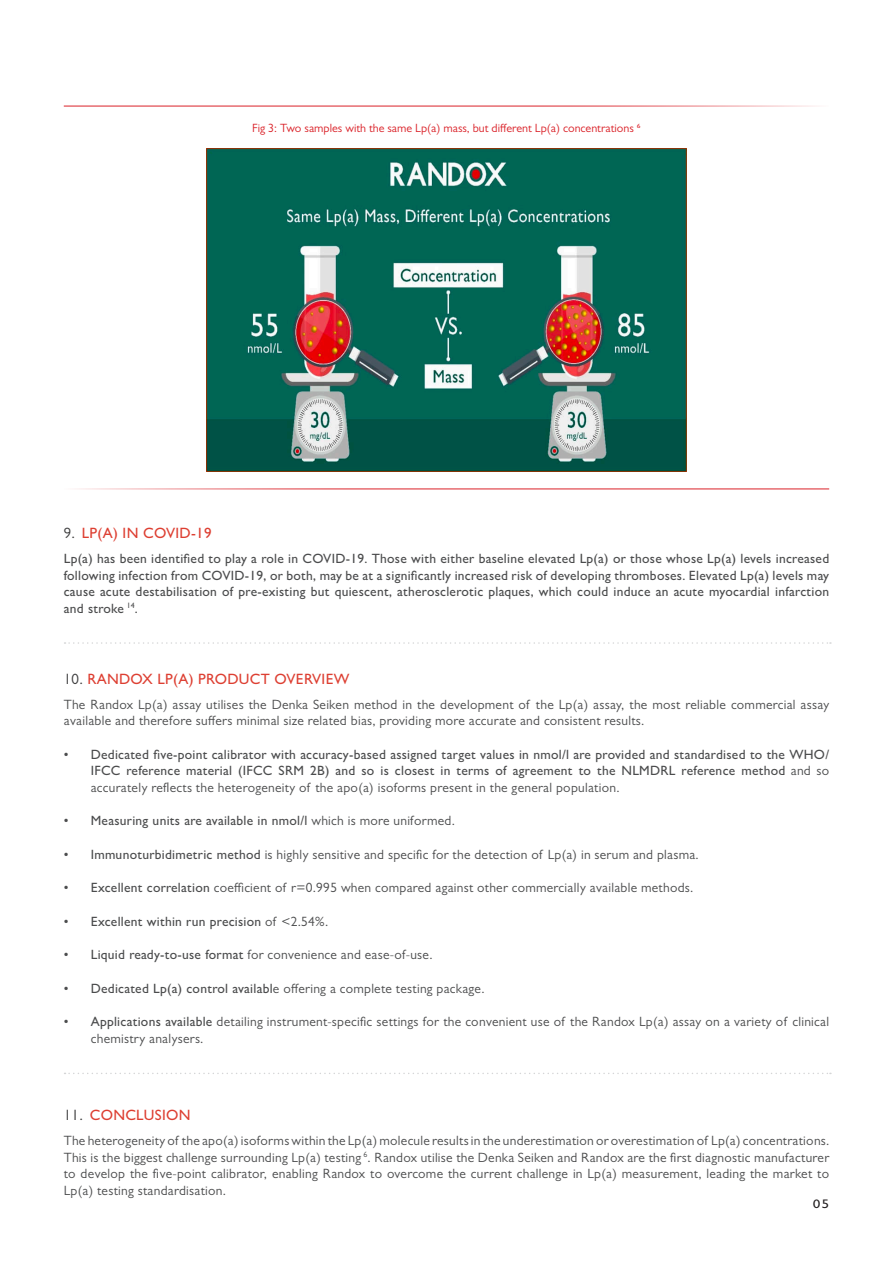
<style>
.page{position:relative;width:893px;height:1263px;background:#fff}
.page>*{position:absolute;margin:0;border:0;box-sizing:border-box;transform-origin:0 0}
.t1{font:24px "Gill Sans MT Pro";color:#231f20}
.Section_title_6_Colu{font:500 15px "Gill Sans MT Pro";letter-spacing:.02em;color:#dd3f32}
.Body_Copy{font:13.5px/16.5px "Gill Sans MT Pro";letter-spacing:.02em;color:#4b4c4d}
.Body_Copy-2{font:500 13.5px/16.5px "Gill Sans MT Pro";letter-spacing:.02em;color:#4b4c4d;text-align:justify}
.Bullet_Points{font:12px "Gill Sans MT Pro";color:#da2128}
.s1{font-weight:400;color:#3e3e3f}
.s2{font-weight:400}
.s3{font-weight:500}
</style>
<div class="page">
<hr style="left:64px;top:106px;width:765px;height:1px;background:#da2128">
<hr style="left:64px;top:489px;width:765px;height:1px;background:#da2128">
<img style="left:207px;top:149px;width:479px;height:322px">
<svg style="left:65px;top:642px;width:766px;height:2px"></svg>
<svg style="left:65px;top:1073px;width:766px;height:1px"></svg>
<p class="Bullet_Points" style="left:252px;top:120px;width:390px">Fig 3: Two samples with the same Lp(a) mass, but different Lp(a) concentrations 6</p>
<p class="Section_title_6_Colu" style="left:64px;top:524px;width:149px"><span class="s1">9.</span> LP(A) IN COVID-19</p>
<p class="Body_Copy-2" style="left:64px;top:550px;width:767px">Lp(a) has been identified to play a role in COVID-19. Those with either baseline elevated Lp(a) or those whose Lp(a) levels increased following infection from COVID-19, or both, may be at a significantly increased risk of developing thromboses. Elevated Lp(a) levels may cause acute destabilisation of pre-existing but quiescent, atherosclerotic plaques, which could induce an acute myocardial infarction and stroke <sup>14</sup>.</p>
<p class="Section_title_6_Colu" style="left:64px;top:670px;width:287px"><span class="s1">10.</span> RANDOX LP(A) PRODUCT OVERVIEW</p>
<p class="Body_Copy" style="left:64px;top:696px;width:767px">The Randox Lp(a) assay utilises the Denka Seiken method in the development of the Lp(a) assay, the most reliable commercial assay available and therefore suffers minimal size related bias, providing more accurate and consistent results.</p>
<p class="Body_Copy-2" style="left:91px;top:746px;width:740px;text-indent:-27px">• Dedicated five-point calibrator with accuracy-based assigned target values in nmol/l are provided and standardised to the WHO/ IFCC reference material (IFCC SRM 2B) and so is closest in terms of agreement to the NLMDRL reference method <span class="s2">and so accurately reflects the heterogeneity of the apo(a) isoforms present in the general population.</span></p>
<p class="Body_Copy-2" style="left:64px;top:812px;width:393px">• Measuring units are available in nmol/l <span class="s2">which is more uniformed.</span></p>
<p class="Body_Copy" style="left:64px;top:846px;width:637px"><span class="s3">• Immunoturbidimetric method</span> is highly sensitive and specific for the detection of Lp(a) in serum and plasma.</p>
<p class="Body_Copy" style="left:64px;top:879px;width:631px"><span class="s3">• Excellent correlation</span> coefficient of r=0.995 when compared against other commercially available methods.</p>
<p class="Body_Copy-2" style="left:64px;top:913px;width:266px">• Excellent within run precision <span class="s2">of &lt;2.54%.</span></p>
<p class="Body_Copy" style="left:64px;top:946px;width:370px"><span class="s3">• Liquid ready-to-use format</span> for convenience and ease-of-use.</p>
<p class="Body_Copy" style="left:64px;top:980px;width:422px"><span class="s3">• Dedicated Lp(a) control availabl</span>e offering a complete testing package.</p>
<p class="Body_Copy" style="left:91px;top:1013px;width:740px;text-indent:-27px"><span class="s3">• Applications available</span> detailing instrument-specific settings for the convenient use of the Randox Lp(a) assay on a variety of clinical chemistry analysers.</p>
<p class="Section_title_6_Colu" style="left:64px;top:1106px;width:128px"><span class="s1">11.</span> CONCLUSION</p>
<p class="Body_Copy" style="left:64px;top:1132px;width:767px;text-align:justify">The heterogeneity of the apo(a) isoforms within the Lp(a) molecule results in the underestimation or overestimation of Lp(a) concentrations.<br>This is the biggest challenge surrounding Lp(a) testing <sup>6</sup>. Randox utilise the Denka Seiken and Randox are the first diagnostic manufacturer to develop the five-point calibrator, enabling Randox to overcome the current challenge in Lp(a) measurement, leading the market to Lp(a) testing standardisation.</p>
<h1 class="t1" style="left:813px;top:1194px;width:18px">05</h1>
</div>
